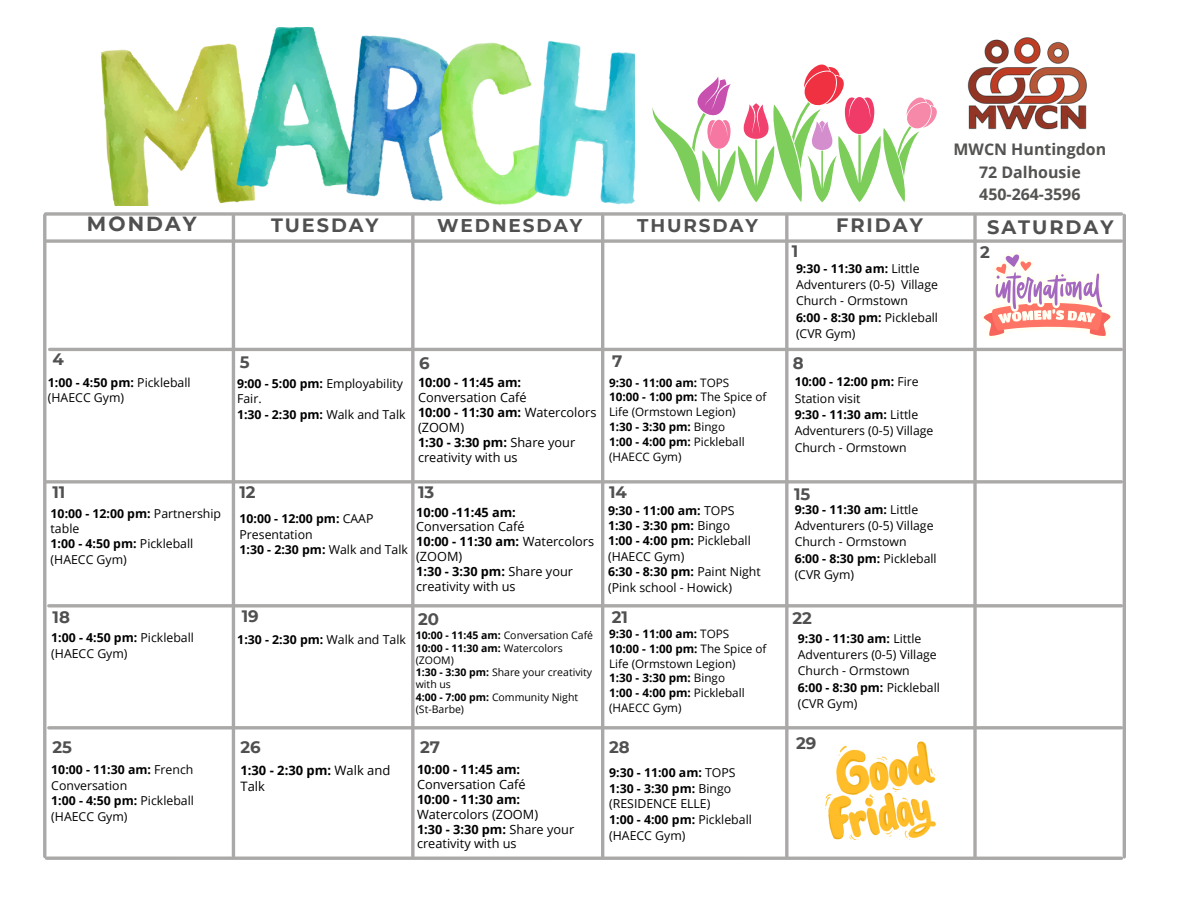
<style>
.page{position:relative;width:1188px;height:918px;background:#fff}
.page>*{position:absolute;margin:0;border:0;box-sizing:border-box;transform-origin:0 0}
.t1{font:700 20.4px "Montserrat";letter-spacing:.1em;color:#505050}
.t2{font:700 19.35px "Montserrat";letter-spacing:.1em;color:#505050}
.t3{font:700 19.2px "Montserrat";letter-spacing:.1em;color:#505050}
.t4{font:700 18.45px "Montserrat";letter-spacing:.1em;color:#505050}
.t5{font:700 16.5px "Montserrat";color:#505050}
.t6{font:700 15.9px/22.4px "Open Sans";color:#545351;text-align:center}
.t7{font:700 13.05px/16.2px "Open Sans";color:#000}
.t8{font:12.75px/14.9px "Open Sans";color:#000}
.t9{font:12.3px/16.4px "Open Sans";color:#000}
.t10{font:700 12.3px "Open Sans";color:#000}
.t11{font:11.7px/14.7px "Open Sans";color:#000}
.t12{font:10.5px/12.3px "Open Sans";color:#000}
.s1{font-weight:700}
.s2{font-weight:400}
</style>
<div class="page">
<hr style="left:43px;top:215px;width:3px;height:642px;background:#aba8a8">
<svg style="left:411px;top:216px;width:4px;height:641px;fill:#aeabab"></svg>
<hr style="left:601px;top:214px;width:3px;height:643px;background:#aba8a8">
<svg style="left:785px;top:216px;width:4px;height:641px;fill:#adaaaa"></svg>
<svg style="left:973px;top:216px;width:4px;height:641px;fill:#b1aeae"></svg>
<svg style="left:46px;top:239px;width:1076px;height:4px;fill:#aba8a8"></svg>
<hr style="left:50px;top:348px;width:1072px;height:3px;background:#aba8a8">
<svg style="left:49px;top:604px;width:1073px;height:4px;fill:#aba8a8"></svg>
<hr style="left:49px;top:726px;width:1073px;height:3px;background:#aba8a8">
<hr style="left:232px;top:215px;width:3px;height:641px;background:#aba8a8">
<svg style="left:46px;top:480px;width:1075px;height:4px;fill:#aba8a8"></svg>
<hr style="left:46px;top:857px;width:1076px;height:3px;background:#aba8a8">
<svg style="left:45px;top:212px;width:1077px;height:4px;fill:#aba8a8"></svg>
<img style="left:967px;top:37px;width:120px;height:93px">
<img style="left:101px;top:28px;width:533px;height:177px">
<img style="left:826px;top:742px;width:110px;height:98px">
<hr style="left:1123px;top:215px;width:3px;height:642px;background:#aba8a8">
<svg style="left:981px;top:252px;width:132px;height:87px"></svg>
<svg style="left:653px;top:64px;width:284px;height:138px"></svg>
<p class="t1" style="left:87px;top:211px;width:111px">MONDAY</p>
<h1 class="t3" style="left:271px;top:214px;width:109px">TUESDAY</h1>
<h3 class="t5" style="left:52px;top:349px;width:13px">4</h3>
<p class="t5" style="left:240px;top:352px;width:11px">5</p>
<p class="t5" style="left:419px;top:353px;width:12px">6</p>
<h1 class="t4" style="left:637px;top:214px;width:122px">THURSDAY</h1>
<p class="t4" style="left:437px;top:214px;width:147px">WEDNESDAY</p>
<p class="t2" style="left:836px;top:214px;width:88px">FRIDAY</p>
<p class="t5" style="left:792px;top:241px;width:8px">1</p>
<p class="t9" style="left:796px;top:260px;width:144px"><span class="s1">9:30 - 11:30 am:</span> Little<br>Adventurers (0-5) Village<br>Church - Ormstown<br><span class="s1">6:00 - 8:30 pm:</span> Pickleball (CVR Gym)</p>
<h3 class="t5" style="left:612px;top:351px;width:12px">7</h3>
<p class="t5" style="left:793px;top:353px;width:12px">8</p>
<h3 class="t9" style="left:48px;top:374px;width:144px;line-height:15.5px"><span class="s1">1:00 - 4:50 pm:</span> Pickleball (HAECC Gym)</h3>
<h3 class="t11" style="left:609px;top:375px;width:159px"><span class="s1">9:30 - 11:00 am:</span> TOPS<br><span class="s1">10:00 - 1:00 pm:</span> The Spice of<br>Life (Ormstown Legion)<br><span class="s1">1:30 - 3:30 pm:</span> Bingo<br><span class="s1">1:00 - 4:00 pm:</span> Pickleball (HAECC Gym)</h3>
<p class="t8" style="left:418px;top:375px;width:180px"><span class="s1">10:00 - 11:45 am:<br></span>Conversation Café<br><span class="s1">10:00 - 11:30 am:</span> Watercolors (ZOOM)<br><span class="s1">1:30 - 3:30 pm:</span> Share your creativity with us</p>
<p class="t9" style="left:237px;top:375px;width:170px;line-height:15.5px"><span class="s1">9:00 - 5:00 pm:</span> Employability<br>Fair.<br><span class="s1">1:30 - 2:30 pm:</span> Walk and Talk</p>
<p class="t9" style="left:795px;top:374px;width:140px"><span class="s1">10:00 - 12:00 pm:</span> Fire<br>Station visit<br><span class="s1">9:30 - 11:30 am:</span> Little<br>Adventurers (0-5) Village<br>Church - Ormstown</p>
<h1 class="t5" style="left:52px;top:482px;width:14px">11</h1>
<p class="t5" style="left:239px;top:482px;width:18px">12</p>
<p class="t5" style="left:418px;top:482px;width:18px">13</p>
<p class="t5" style="left:609px;top:482px;width:19px">14</p>
<h3 class="t5" style="left:794px;top:484px;width:18px">15</h3>
<p class="t9" style="left:608px;top:502px;width:154px;line-height:15.5px"><span class="s1">9:30 - 11:00 am:</span> TOPS<br><span class="s1">1:30 - 3:30 pm:</span> Bingo<br><span class="s1">1:00 - 4:00 pm:</span> Pickleball (HAECC Gym)<br><span class="s1">6:30 - 8:30 pm:</span> Paint Night (Pink school - Howick)</p>
<p class="t9" style="left:795px;top:501px;width:144px"><span class="s1">9:30 - 11:30 am:</span> Little<br>Adventurers (0-5) Village<br>Church - Ormstown<br><span class="s1">6:00 - 8:30 pm:</span> Pickleball (CVR Gym)</p>
<h3 class="t8" style="left:416px;top:504px;width:179px"><span class="s1">10:00 -11:45 am:<br></span>Conversation Café<br><span class="s1">10:00 - 11:30 am:</span> Watercolors (ZOOM)<br><span class="s1">1:30 - 3:30 pm:</span> Share your creativity with us</h3>
<h3 class="t12" style="left:416px;top:629px;width:179px"><span class="s1">10:00 - 11:45 am:</span> Conversation Café</h3>
<h3 class="t12" style="left:416px;top:641px;width:148px"><span class="s1">10:00 - 11:30 am:</span> Watercolors (ZOOM)</h3>
<p class="t12" style="left:416px;top:666px;width:178px"><span class="s1">1:30 - 3:30 pm:</span> Share your creativity with us</p>
<p class="t12" style="left:416px;top:690px;width:164px"><span class="s1">4:00 - 7:00 pm:</span> Community Night (St-Barbe)</p>
<p class="t9" style="left:51px;top:505px;width:172px;line-height:15.5px"><span class="s1">10:00 - 12:00 pm:</span> Partnership table<br><span class="s1">1:00 - 4:50 pm:</span> Pickleball (HAECC Gym)</p>
<p class="t9" style="left:239px;top:511px;width:170px;line-height:15.5px"><span class="s1">10:00 - 12:00 pm:</span> CAAP<br>Presentation<br><span class="s1">1:30 - 2:30 pm:</span> Walk and Talk</p>
<h3 class="t5" style="left:53px;top:607px;width:19px">18</h3>
<h3 class="t5" style="left:242px;top:606px;width:19px">19</h3>
<p class="t5" style="left:418px;top:609px;width:22px">20</p>
<h3 class="t5" style="left:612px;top:607px;width:18px">21</h3>
<h3 class="t5" style="left:792px;top:608px;width:21px">22</h3>
<p class="t11" style="left:609px;top:626px;width:159px"><span class="s1">9:30 - 11:00 am:</span> TOPS<br><span class="s1">10:00 - 1:00 pm:</span> The Spice of<br>Life (Ormstown Legion)<br><span class="s1">1:30 - 3:30 pm:</span> Bingo<br><span class="s1">1:00 - 4:00 pm:</span> Pickleball (HAECC Gym)</p>
<h3 class="t9" style="left:51px;top:629px;width:144px;line-height:15.8px"><span class="s1">1:00 - 4:50 pm:</span> Pickleball (HAECC Gym)</h3>
<h3 class="t9" style="left:798px;top:630px;width:144px"><span class="s1">9:30 - 11:30 am:</span> Little<br>Adventurers (0-5) Village<br>Church - Ormstown<br><span class="s1">6:00 - 8:30 pm:</span> Pickleball (CVR Gym)</h3>
<p class="t10" style="left:237px;top:631px;width:170px">1:30 - 2:30 pm: <span class="s2">Walk and Talk</span></p>
<h1 class="t5" style="left:53px;top:737px;width:21px">25</h1>
<h1 class="t5" style="left:240px;top:737px;width:22px">26</h1>
<h1 class="t5" style="left:420px;top:737px;width:22px">27</h1>
<h3 class="t5" style="left:609px;top:737px;width:22px">28</h3>
<p class="t5" style="left:796px;top:733px;width:22px">29</p>
<p class="t9" style="left:51px;top:761px;width:144px;line-height:15.8px"><span class="s1">10:00 - 11:30 am:</span> French<br>Conversation<br><span class="s1">1:00 - 4:50 pm:</span> Pickleball (HAECC Gym)</p>
<p class="t7" style="left:240px;top:762px;width:151px">1:30 - 2:30 pm: <span class="s2">Walk and<br>Talk</span></p>
<h3 class="t8" style="left:417px;top:762px;width:159px"><span class="s1">10:00 - 11:45 am:<br></span>Conversation Café<br><span class="s1">10:00 - 11:30 am:<br></span>Watercolors (ZOOM)<br><span class="s1">1:30 - 3:30 pm:</span> Share your creativity with us</h3>
<p class="t9" style="left:609px;top:764px;width:144px;line-height:15.8px"><span class="s1">9:30 - 11:00 am:</span> TOPS<br><span class="s1">1:30 - 3:30 pm:</span> Bingo (RESIDENCE ELLE)<br><span class="s1">1:00 - 4:00 pm:</span> Pickleball (HAECC Gym)</p>
<h3 class="t6" style="left:954px;top:138px;width:154px">MWCN Huntingdon<br>72 Dalhousie<br>450-264-3596</h3>
<p class="t2" style="left:987px;top:215px;width:128px">SATURDAY</p>
<p class="t5" style="left:980px;top:242px;width:11px">2</p>
</div>
